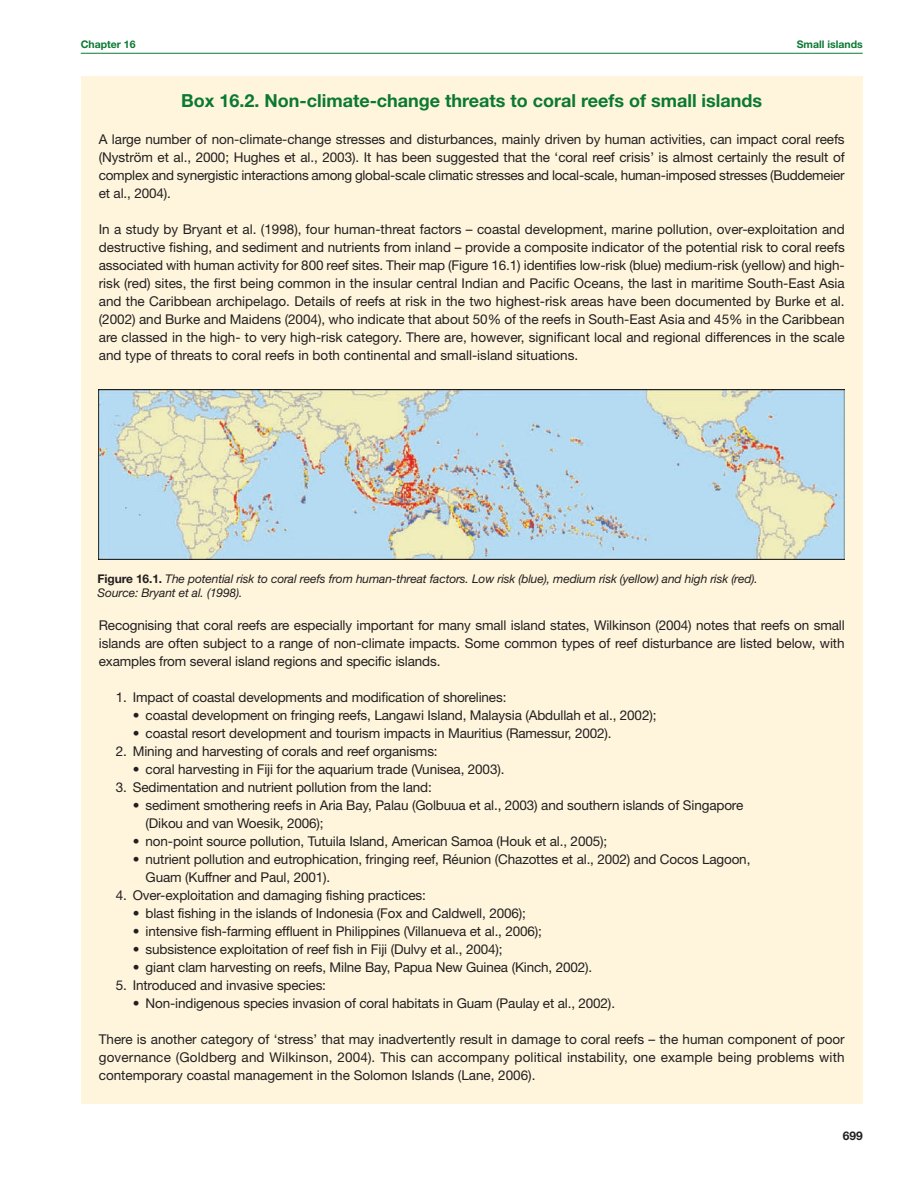
<style>
.page{position:relative;width:918px;height:1188px;background:#fff}
.page>*{position:absolute;margin:0;border:0;box-sizing:border-box;transform-origin:0 0}
.t1{font:700 18px "Helvetica Neue";color:#0b7931}
.t2{font:13.5px/18px "Helvetica Neue";letter-spacing:-.01em;color:#231f20;text-align:justify}
.t3{font:italic 12px/14.4px "Helvetica Neue";letter-spacing:-.01em;color:#231f20}
.t4{font:700 12px "Helvetica Neue";color:#231f20}
.t5{font:700 10.5px "Helvetica Neue";color:#0b7931}
.s1{font-weight:700;font-style:normal}
</style>
<div class="page">
<hr style="left:81px;top:53px;width:782px;height:1px;background:#0b7931">
<div style="left:81px;top:77px;width:782px;height:1027px;background:#fef5dc"></div>
<img style="left:98px;top:390px;width:747px;height:169px">
<p class="t5" style="left:81px;top:40px;width:56px">Chapter 16</p>
<p class="t5" style="left:797px;top:40px;width:67px">Small islands</p>
<h1 class="t1" style="left:181px;top:95px;width:582px">Box 16.2. Non-climate-change threats to coral reefs of small islands</h1>
<p class="t2" style="left:99px;top:132px;width:747px">A large number of non-climate-change stresses and disturbances, mainly driven by human activities, can impact coral reefs (Nyström et al., 2000; Hughes et al., 2003). It has been suggested that the ‘coral reef crisis’ is almost certainly the result of complex and synergistic interactions among global-scale climatic stresses and local-scale, human-imposed stresses (Buddemeier et al., 2004).</p>
<p class="t2" style="left:99px;top:222px;width:748px">In a study by Bryant et al. (1998), four human-threat factors – coastal development, marine pollution, over-exploitation and destructive fishing, and sediment and nutrients from inland – provide a composite indicator of the potential risk to coral reefs associated with human activity for 800 reef sites. Their map (Figure 16.1) identifies low-risk (blue) medium-risk (yellow) and high&shy;risk (red) sites, the first being common in the insular central Indian and Pacific Oceans, the last in maritime South-East Asia and the Caribbean archipelago. Details of reefs at risk in the two highest-risk areas have been documented by Burke et al. (2002) and Burke and Maidens (2004), who indicate that about 50% of the reefs in South-East Asia and 45% in the Caribbean are classed in the high- to very high-risk category. There are, however, significant local and regional differences in the scale and type of threats to coral reefs in both continental and small-island situations.</p>
<p class="t3" style="left:98px;top:573px;width:662px"><span class="s1">Figure 16.1.</span> The potential risk to coral reefs from human-threat factors. Low risk (blue), medium risk (yellow) and high risk (red).<br>Source: Bryant et al. (1998).</p>
<p class="t2" style="left:99px;top:617px;width:747px">Recognising that coral reefs are especially important for many small island states, Wilkinson (2004) notes that reefs on small islands are often subject to a range of non-climate impacts. Some common types of reef disturbance are listed below, with examples from several island regions and specific islands.</p>
<p class="t2" style="left:116px;top:689px;width:392px">1. Impact of coastal developments and modification of shorelines:</p>
<p class="t2" style="left:133px;top:707px;width:525px">• coastal development on fringing reefs, Langawi Island, Malaysia (Abdullah et al., 2002);</p>
<p class="t2" style="left:133px;top:725px;width:480px">• coastal resort development and tourism impacts in Mauritius (Ramessur, 2002).</p>
<p class="t2" style="left:116px;top:743px;width:323px">2. Mining and harvesting of corals and reef organisms:</p>
<p class="t2" style="left:133px;top:761px;width:373px">• coral harvesting in Fiji for the aquarium trade (Vunisea, 2003).</p>
<p class="t2" style="left:116px;top:779px;width:318px">3. Sedimentation and nutrient pollution from the land:</p>
<p class="t2" style="left:146px;top:797px;width:599px;text-indent:-13px">• sediment smothering reefs in Aria Bay, Palau (Golbuua et al., 2003) and southern islands of Singapore (Dikou and van Woesik, 2006);</p>
<p class="t2" style="left:133px;top:833px;width:476px">• non-point source pollution, Tutuila Island, American Samoa (Houk et al., 2005);</p>
<p class="t2" style="left:146px;top:851px;width:606px;text-indent:-13px">• nutrient pollution and eutrophication, fringing reef, Réunion (Chazottes et al., 2002) and Cocos Lagoon,<br>Guam (Kuffner and Paul, 2001).</p>
<p class="t2" style="left:116px;top:887px;width:312px">4. Over-exploitation and damaging fishing practices:</p>
<p class="t2" style="left:133px;top:905px;width:395px">• blast fishing in the islands of Indonesia (Fox and Caldwell, 2006);</p>
<p class="t2" style="left:133px;top:923px;width:411px">• intensive fish-farming effluent in Philippines (Villanueva et al., 2006);</p>
<p class="t2" style="left:133px;top:941px;width:371px">• subsistence exploitation of reef fish in Fiji (Dulvy et al., 2004);</p>
<p class="t2" style="left:133px;top:959px;width:461px">• giant clam harvesting on reefs, Milne Bay, Papua New Guinea (Kinch, 2002).</p>
<p class="t2" style="left:116px;top:977px;width:212px">5. Introduced and invasive species:</p>
<p class="t2" style="left:133px;top:995px;width:484px">• Non-indigenous species invasion of coral habitats in Guam (Paulay et al., 2002).</p>
<p class="t2" style="left:99px;top:1031px;width:747px">There is another category of ‘stress’ that may inadvertently result in damage to coral reefs – the human component of poor governance (Goldberg and Wilkinson, 2004). This can accompany political instability, one example being problems with contemporary coastal management in the Solomon Islands (Lane, 2006).</p>
<p class="t4" style="left:843px;top:1131px;width:21px">699</p>
</div>
